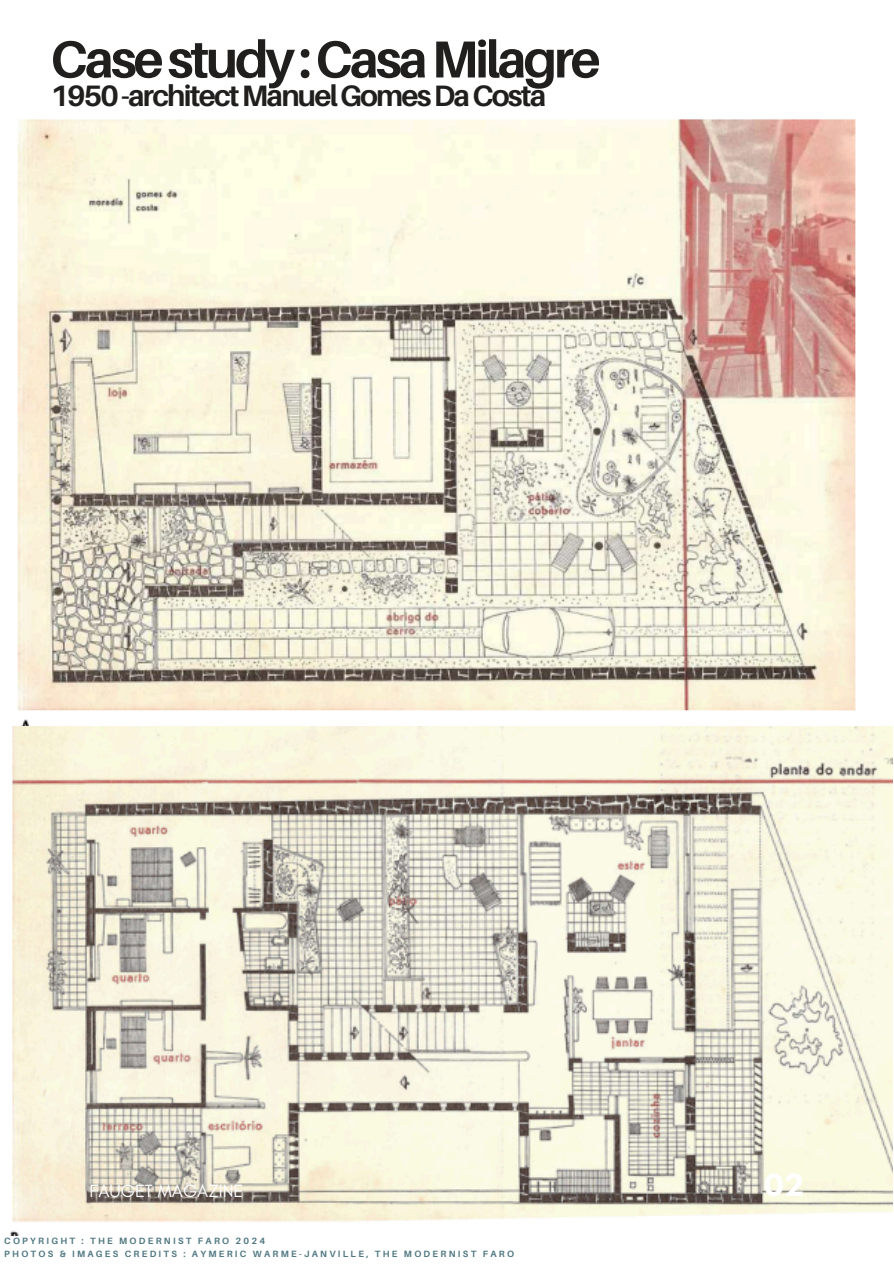
<style>
.page{position:relative;width:894px;height:1264px;background:#fff}
.page>*{position:absolute;margin:0;border:0;box-sizing:border-box;transform-origin:0 0}
.t1{font:700 52.05px "Aileron";letter-spacing:-.06em;color:#201f1e}
.t2{font:700 29.55px "Aileron";letter-spacing:-.06em;color:#201f1e}
.t3{font:700 27px "League Spartan";color:#fff}
.t4{font:18px "Glacial Indifference";color:#fff}
.t5{font:700 9.15px "Aileron";letter-spacing:.25em;color:#517882}
</style>
<div class="page">
<img style="left:17px;top:119px;width:876px;height:622px">
<img style="left:10px;top:726px;width:882px;height:508px">
<h2 class="t1" style="left:50px;top:27px;width:551px">Casestudy:CasaMilagre</h2>
<h2 class="t2" style="left:50px;top:77px;width:497px">1950-architectManuelGomesDaCosta</h2>
<p class="t4" style="left:89px;top:1180px;width:156px">FAUGET MAGAZINE</p>
<p class="t3" style="left:764px;top:1171px;width:41px">02</p>
<p class="t5" style="left:4px;top:1234px;width:262px">COPYRIGHT : THE MODERNIST FARO 2024</p>
<p class="t5" style="left:4px;top:1247px;width:511px">PHOTOS &amp; IMAGES CREDITS : AYMERIC WARME-JANVILLE, THE MODERNIST FARO</p>
</div>
